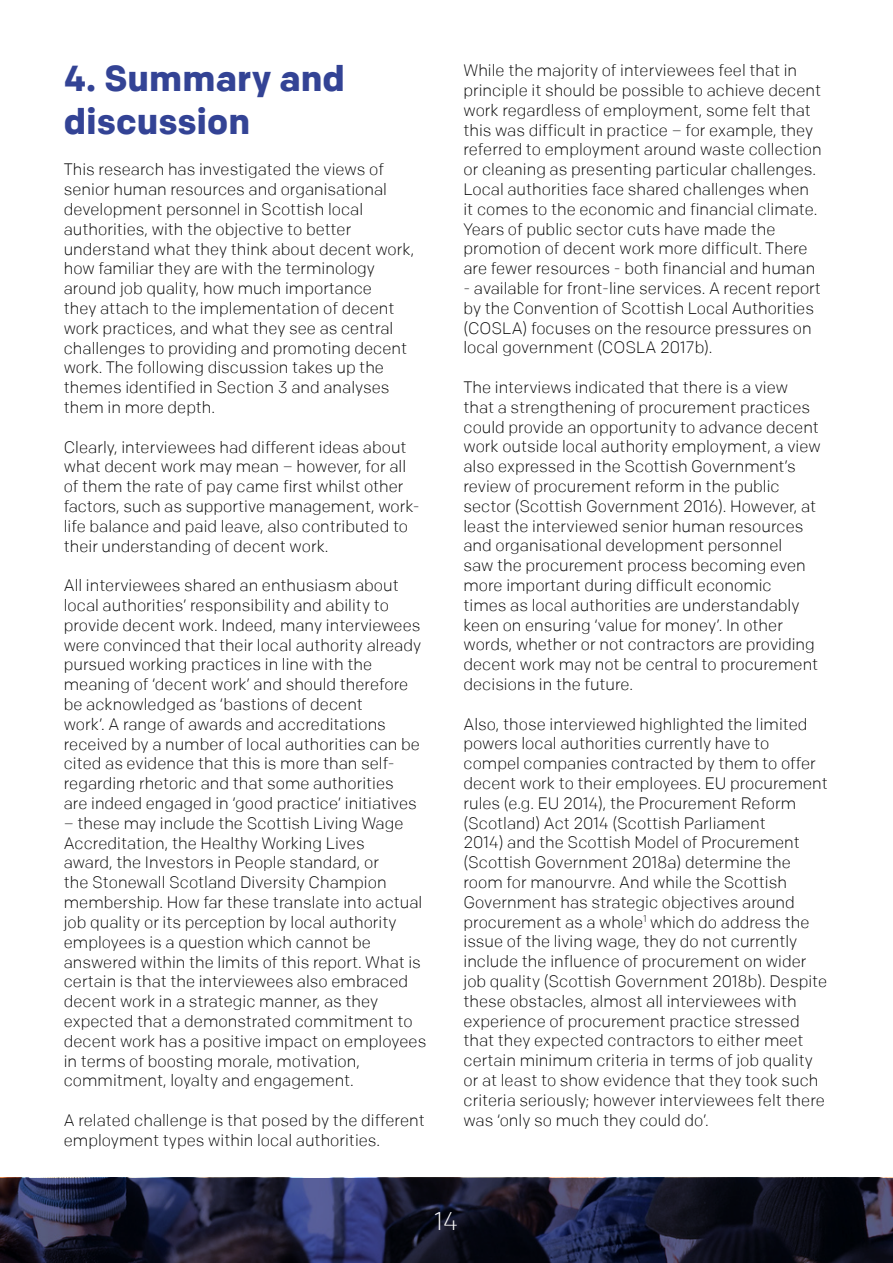
<style>
.page{position:relative;width:893px;height:1263px;background:#fff}
.page>*{position:absolute;margin:0;border:0;box-sizing:border-box;transform-origin:0 0}
.t1{font:700 36px/43.2px "Chrono Web";color:#334395}
.t2{font:300 25.5px "Chrono Web";color:#fff}
.t3{font:300 16.5px/19.8px "Chrono Web";color:#000}
</style>
<div class="page">
<svg style="left:0;top:1178px;width:893px;height:85px;background:#1b1d35"></svg>
<h1 class="t1" style="left:64px;top:56px;width:283px">4. Summary and discussion</h1>
<p class="t3" style="left:64px;top:160px;width:352px">This research has investigated the views of senior human resources and organisational development personnel in Scottish local authorities, with the objective to better understand what they think about decent work, how familiar they are with the terminology around job quality, how much importance<br>they attach to the implementation of decent work practices, and what they see as central challenges to providing and promoting decent work. The following discussion takes up the themes identified in Section 3 and analyses them in more depth.</p>
<p class="t3" style="left:64px;top:437px;width:357px">Clearly, interviewees had different ideas about what decent work may mean – however, for all of them the rate of pay came first whilst other factors, such as supportive management, work&shy;life balance and paid leave, also contributed to their understanding of decent work.</p>
<p class="t3" style="left:64px;top:576px;width:359px">All interviewees shared an enthusiasm about local authorities’ responsibility and ability to provide decent work. Indeed, many interviewees were convinced that their local authority already pursued working practices in line with the meaning of ‘decent work’ and should therefore be acknowledged as ‘bastions of decent<br>work’. A range of awards and accreditations received by a number of local authorities can be cited as evidence that this is more than self&shy;regarding rhetoric and that some authorities are indeed engaged in ‘good practice’ initiatives</p>
<p class="t3" style="left:64px;top:813px;width:364px">– these may include the Scottish Living Wage Accreditation, the Healthy Working Lives<br>award, the Investors in People standard, or<br>the Stonewall Scotland Diversity Champion membership. How far these translate into actual job quality or its perception by local authority employees is a question which cannot be answered within the limits of this report. What is certain is that the interviewees also embraced decent work in a strategic manner, as they expected that a demonstrated commitment to decent work has a positive impact on employees in terms of boosting morale, motivation, commitment, loyalty and engagement.</p>
<p class="t3" style="left:64px;top:1110px;width:363px">A related challenge is that posed by the different employment types within local authorities.</p>
<p class="t3" style="left:463px;top:61px;width:360px">While the majority of interviewees feel that in principle it should be possible to achieve decent work regardless of employment, some felt that this was difficult in practice – for example, they referred to employment around waste collection or cleaning as presenting particular challenges.<br>Local authorities face shared challenges when it comes to the economic and financial climate.<br>Years of public sector cuts have made the promotion of decent work more difficult. There are fewer resources - both financial and human</p>
<p class="t3" style="left:463px;top:278px;width:359px">- available for front-line services. A recent report by the Convention of Scottish Local Authorities (COSLA) focuses on the resource pressures on local government (COSLA 2017b).</p>
<p class="t3" style="left:463px;top:377px;width:359px">The interviews indicated that there is a view that a strengthening of procurement practices could provide an opportunity to advance decent work outside local authority employment, a view also expressed in the Scottish Government’s review of procurement reform in the public sector (Scottish Government 2016). However, at least the interviewed senior human resources and organisational development personnel<br>saw the procurement process becoming even more important during difficult economic<br>times as local authorities are understandably keen on ensuring ‘value for money’. In other words, whether or not contractors are providing decent work may not be central to procurement decisions in the future.</p>
<p class="t3" style="left:463px;top:714px;width:366px">Also, those interviewed highlighted the limited powers local authorities currently have to compel companies contracted by them to offer decent work to their employees. EU procurement rules (e.g. EU 2014), the Procurement Reform (Scotland) Act 2014 (Scottish Parliament<br>2014) and the Scottish Model of Procurement (Scottish Government 2018a) determine the room for manourvre. And while the Scottish Government has strategic objectives around procurement as a whole<sup>1</sup> which do address the issue of the living wage, they do not currently include the influence of procurement on wider job quality (Scottish Government 2018b). Despite these obstacles, almost all interviewees with experience of procurement practice stressed that they expected contractors to either meet certain minimum criteria in terms of job quality or at least to show evidence that they took such criteria seriously; however interviewees felt there was ‘only so much they could do’.</p>
<h2 class="t2" style="left:435px;top:1207px;width:25px">14</h2>
</div>
